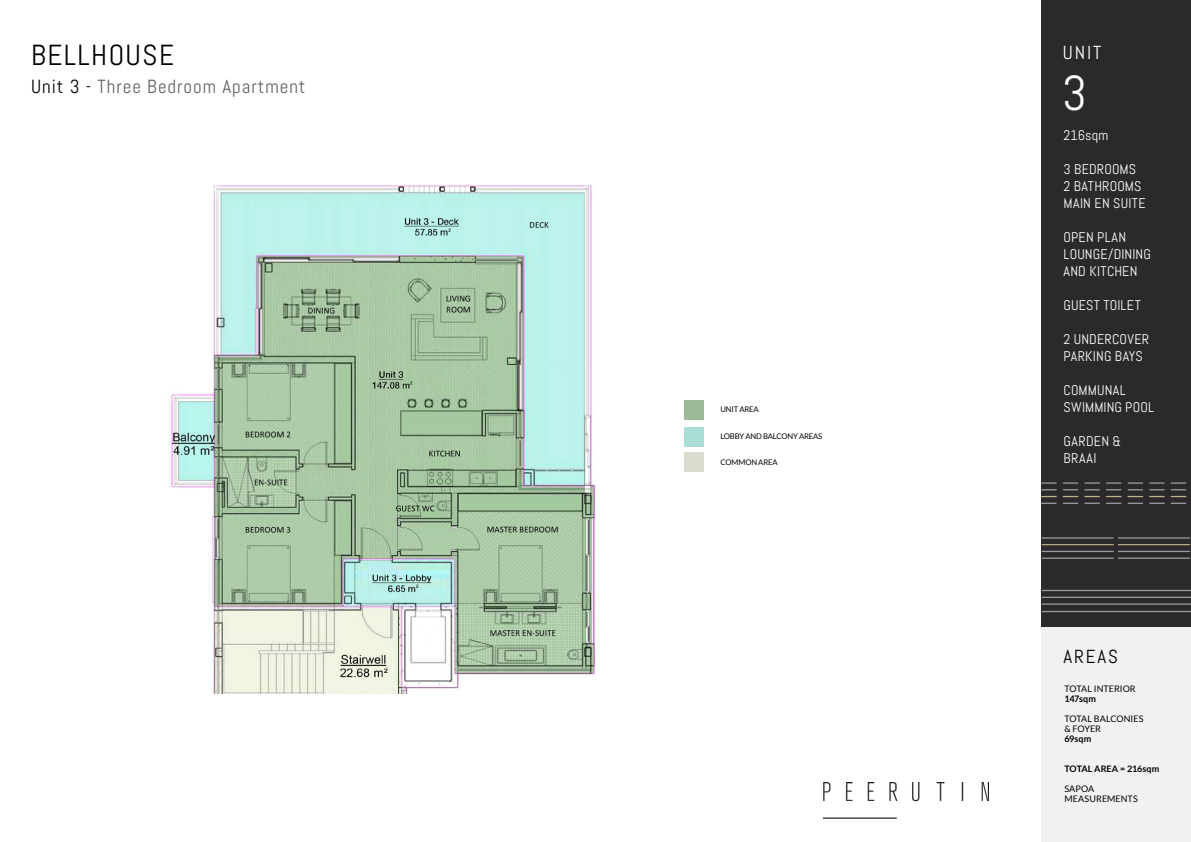
<style>
.page{position:relative;width:1191px;height:842px;background:#fff}
.page>*{position:absolute;margin:0;border:0;box-sizing:border-box;transform-origin:0 0}
.t1{font:49px "Abel";color:#fff}
.t2{font:29px "Abel";letter-spacing:.05em;color:#000}
.t3{font:19px "Abel";letter-spacing:.05em;color:#636363}
.t4{font:18.9px "Abel";letter-spacing:.1em;color:#000}
.t5{font:18.9px "Abel";color:#fff}
.t6{font:14px/17px "Abel";letter-spacing:.015em;color:#fff}
.t7{font:14px/17px "Abel";letter-spacing:.035em;color:#fff}
.t8{font:9px/10px "Lato";letter-spacing:.005em;color:#000}
.t9{font:700 9px "Lato";color:#000}
.t10{font:7.7px "Lato";letter-spacing:-.025em;color:#000}
.s1{color:#000}
.s2{color:#0f0f0f}
</style>
<div class="page">
<img style="left:171px;top:185px;width:533px;height:508px">
<div style="left:1041px;top:0;width:150px;height:627px;background:#2b292b"></div>
<svg style="left:1041px;top:503px;width:146px;height:1px"></svg>
<svg style="left:1041px;top:496px;width:146px;height:1px"></svg>
<svg style="left:1041px;top:482px;width:146px;height:8px"></svg>
<hr style="left:1118px;top:544px;width:72px;height:1px;background:#c0af87">
<hr style="left:1041px;top:544px;width:72px;height:1px;background:#c0af87">
<svg style="left:1041px;top:537px;width:149px;height:2px"></svg>
<svg style="left:1041px;top:551px;width:149px;height:8px"></svg>
<hr style="left:1041px;top:590px;width:150px;height:1px;background:#999c9e">
<hr style="left:1041px;top:611px;width:150px;height:1px;background:#999c9e">
<hr style="left:1041px;top:603px;width:150px;height:2px;background:#999c9e">
<hr style="left:1041px;top:597px;width:150px;height:1px;background:#999c9e">
<div style="left:1041px;top:627px;width:150px;height:215px;background:#f1f1f1"></div>
<img style="left:823px;top:782px;width:165px;height:36px">
<div style="left:684px;top:452px;width:19px;height:20px;background:#d9ddce"></div>
<div style="left:684px;top:427px;width:19px;height:19px;background:#aaddd6"></div>
<div style="left:684px;top:401px;width:19px;height:19px;background:#9cba98"></div>
<h2 class="t2" style="left:31px;top:37px;width:144px">BELLHOUSE</h2>
<h3 class="t3" style="left:31px;top:74px;width:276px"><span class="s1">Unit 3</span> <span class="s2">-</span> Three Bedroom Apartment</h3>
<p class="t10" style="left:720px;top:405px;width:40px">UNIT AREA</p>
<p class="t10" style="left:720px;top:431px;width:103px">LOBBY AND BALCONY AREAS</p>
<p class="t10" style="left:720px;top:457px;width:59px">COMMON AREA</p>
<h3 class="t5" style="left:1063px;top:40px;width:40px">UNIT</h3>
<h1 class="t1" style="left:1061px;top:62px;width:27px">3</h1>
<p class="t6" style="left:1063px;top:127px;width:46px">216sqm</p>
<p class="t6" style="left:1063px;top:161px;width:84px">3 BEDROOMS<br>2 BATHROOMS<br>MAIN EN SUITE</p>
<p class="t6" style="left:1063px;top:229px;width:89px">OPEN PLAN<br>LOUNGE/DINING<br>AND KITCHEN</p>
<p class="t6" style="left:1063px;top:297px;width:79px">GUEST TOILET</p>
<p class="t6" style="left:1063px;top:331px;width:87px">2 UNDERCOVER<br>PARKING BAYS</p>
<p class="t6" style="left:1063px;top:382px;width:92px">COMMUNAL<br>SWIMMING POOL</p>
<p class="t7" style="left:1063px;top:433px;width:59px">GARDEN &amp;<br>BRAAI</p>
<h3 class="t4" style="left:1063px;top:644px;width:56px">AREAS</h3>
<p class="t8" style="left:1064px;top:683px;width:73px">TOTAL INTERIOR</p>
<p class="t9" style="left:1064px;top:693px;width:33px">147sqm</p>
<p class="t8" style="left:1064px;top:713px;width:81px">TOTAL BALCONIES &amp; FOYER</p>
<p class="t9" style="left:1064px;top:733px;width:28px">69sqm</p>
<p class="t9" style="left:1064px;top:763px;width:96px">TOTAL AREA = 216sqm</p>
<p class="t8" style="left:1064px;top:783px;width:75px">SAPOA<br>MEASUREMENTS</p>
</div>
